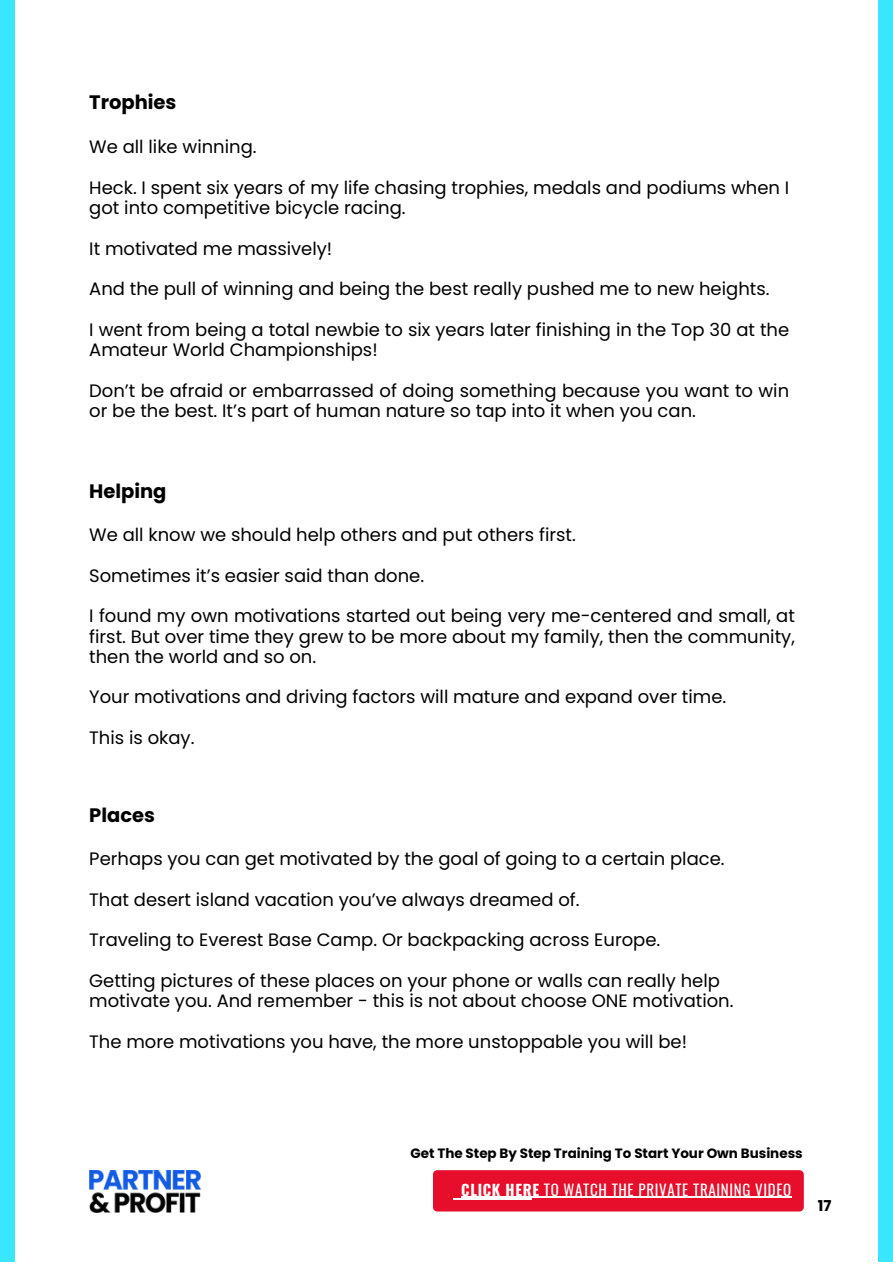
<style>
.page{position:relative;width:893px;height:1264px;background:#fff}
.page>*{position:absolute;margin:0;border:0;box-sizing:border-box;transform-origin:0 0}
.t1{font:700 19.5px "Poppins";color:#000}
.t2{font:18px/20.2px "Poppins";color:#000}
.t3{font:15px "Oswald";letter-spacing:.045em;color:#fff}
.t4{font:700 15px "Poppins";color:#000}
.t5{font:700 13.5px "Poppins";color:#000}
.s1{font-weight:700}
</style>
<div class="page">
<div style="left:0;top:0;width:15px;height:1261px;background:#3ae5fe"></div>
<div style="left:878px;top:0;width:14px;height:1261px;background:#3ae5fe"></div>
<div style="left:433px;top:1170px;width:370px;height:41px;background:#e60e2a"></div>
<hr style="left:453px;top:1198px;width:78px;height:1px;background:#fff">
<img style="left:89px;top:1170px;width:112px;height:42px">
<hr style="left:461px;top:1196px;width:78px;height:1px;background:#fff">
<hr style="left:539px;top:1196px;width:252px;height:1px;background:#fff">
<h2 class="t1" style="left:89px;top:89px;width:89px">Trophies</h2>
<h2 class="t2" style="left:89px;top:137px;width:169px">We all like winning.</h2>
<h2 class="t2" style="left:89px;top:177px;width:701px">Heck. I spent six years of my life chasing trophies, medals and podiums when I got into competitive bicycle racing.</h2>
<h2 class="t2" style="left:89px;top:238px;width:244px">It motivated me massively!</h2>
<h2 class="t2" style="left:89px;top:279px;width:681px">And the pull of winning and being the best really pushed me to new heights.</h2>
<h2 class="t2" style="left:89px;top:319px;width:701px">I went from being a total newbie to six years later finishing in the Top 30 at the<br>Amateur World Championships!</h2>
<h1 class="t2" style="left:89px;top:380px;width:701px">Don’t be afraid or embarrassed of doing something because you want to win or be the best. It’s part of human nature so tap into it when you can.</h1>
<h2 class="t1" style="left:89px;top:478px;width:79px">Helping</h2>
<h2 class="t2" style="left:89px;top:525px;width:488px">We all know we should help others and put others first.</h2>
<h2 class="t2" style="left:89px;top:565px;width:336px">Sometimes it’s easier said than done.</h2>
<h2 class="t2" style="left:89px;top:606px;width:707px;text-align:justify">I found my own motivations started out being very me-centered and small, at first. But over time they grew to be more about my family, then the community, then the world and so on.</h2>
<h2 class="t2" style="left:89px;top:687px;width:638px">Your motivations and driving factors will mature and expand over time.</h2>
<h2 class="t2" style="left:89px;top:727px;width:107px">This is okay.</h2>
<h1 class="t1" style="left:89px;top:801px;width:67px">Places</h1>
<h2 class="t2" style="left:89px;top:848px;width:637px">Perhaps you can get motivated by the goal of going to a certain place.</h2>
<h2 class="t2" style="left:89px;top:889px;width:492px">That desert island vacation you’ve always dreamed of.</h2>
<h2 class="t2" style="left:89px;top:929px;width:572px">Traveling to Everest Base Camp. Or backpacking across Europe.</h2>
<h2 class="t2" style="left:89px;top:970px;width:645px">Getting pictures of these places on your phone or walls can really help motivate you. And remember - this is not about choose ONE motivation.</h2>
<h1 class="t2" style="left:89px;top:1031px;width:599px">The more motivations you have, the more unstoppable you will be!</h1>
<h3 class="t5" style="left:410px;top:1143px;width:394px">Get The Step By Step Training To Start Your Own Business</h3>
<p class="t3" style="left:461px;top:1177px;width:331px"><span class="s1">CLICK HERE</span> TO WATCH THE PRIVATE TRAINING VIDEO</p>
<p class="t4" style="left:817px;top:1194px;width:15px">17</p>
</div>
